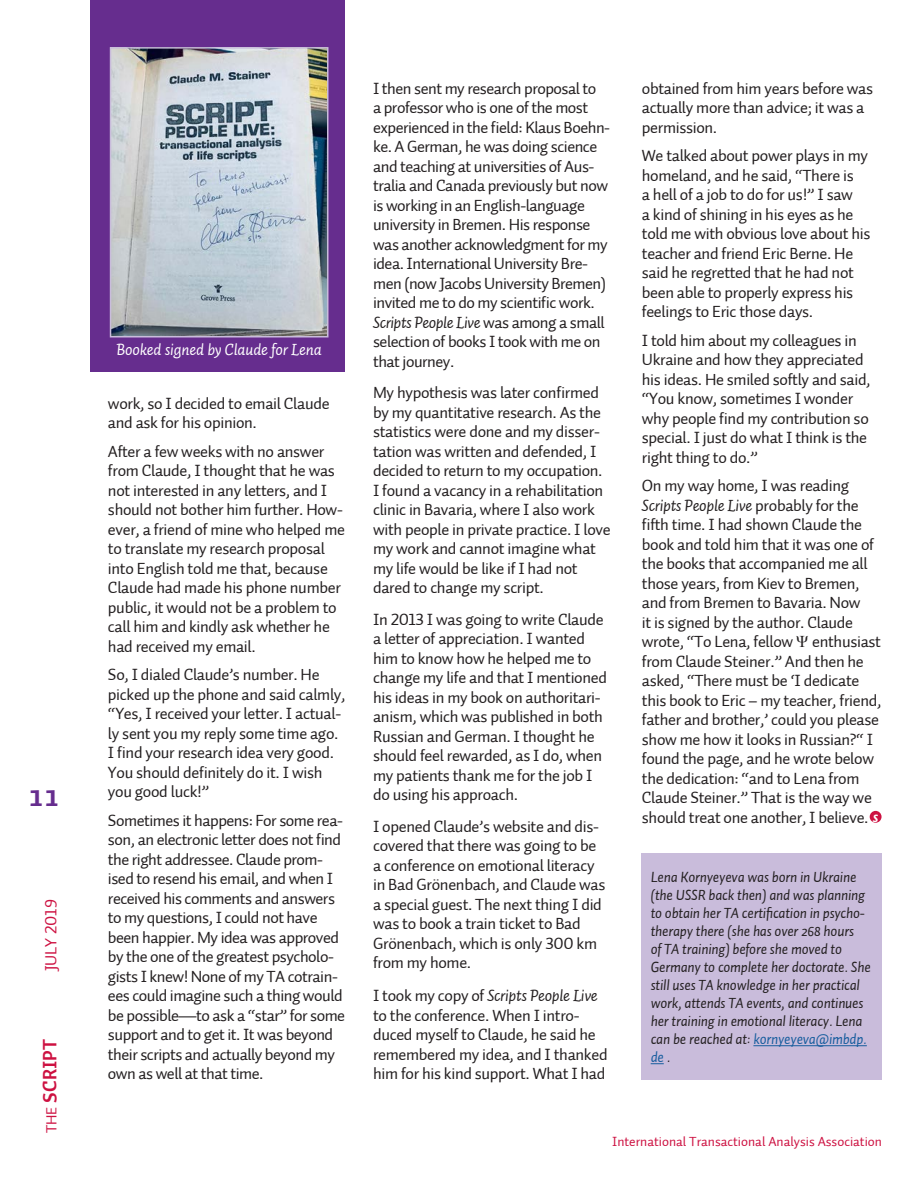
<style>
.page{position:relative;width:918px;height:1188px;background:#fff}
.page>*{position:absolute;margin:0;border:0;box-sizing:border-box;transform-origin:0 0}
.t1{font:30px "Auto 3 Bold Sm Cp";color:#662d8e}
.footer_date{font:700 19.5px "Auto 2";color:#cd1141}
.basic_body_text{font:16.5px/19.5px "Auto 2 Regular LF";letter-spacing:-.02em;color:#231f20}
.t2{font:16.5px "Auto 2 Italic LF";letter-spacing:-.015em;color:#fff}
.footer_date-2{font:16.5px "Auto 2 Regular LF";color:#cd1141}
.writer_bio{font:italic 15px/18px "Auto 1";letter-spacing:-.015em;color:#231f20}
.t3{font:13.5px "Auto 2 Regular LF";color:#cd1141}
.s1{font-family:"Auto 2 Regular LF";font-weight:400;font-size:15px}
.s2{font-family:"Auto 2 Italic LF"}
.s3{font-family:"Times New Roman"}
.s4{color:#175d9e}
</style>
<div class="page">
<div style="left:642px;top:853px;width:240px;height:227px;background:#c9bcdb"></div>
<hr style="left:753px;top:1045px;width:114px;height:1px;background:#175d9e">
<svg style="left:651px;top:1063px;width:13px;height:1px"></svg>
<div style="left:90px;top:0;width:255px;height:372px;background:#662d8e"></div>
<img style="left:113px;top:50px;width:212px;height:285px">
<div style="left:110px;top:47px;width:218px;height:291px;border:2px solid #c9bcdb"></div>
<svg style="left:870px;top:811px;width:12px;height:12px"></svg>
<svg style="left:873px;top:814px;width:5px;height:8px"></svg>
<h1 class="t1" style="left:28px;top:779px;width:33px">11</h1>
<p class="footer_date-2" style="left:41px;top:971px;width:74px;rotate:-90deg">JULY 2019</p>
<p class="footer_date" style="left:37px;top:1133px;width:96px;rotate:-90deg"><span class="s1">THE</span> SCRIPT</p>
<p class="t2" style="left:116px;top:338px;width:207px">Booked signed by Claude for Lena</p>
<p class="basic_body_text" style="left:108px;top:394px;width:223px">work, so I decided to email Claude and ask for his opinion.</p>
<p class="basic_body_text" style="left:108px;top:442px;width:239px">After a few weeks with no answer from Claude, I thought that he was not interested in any letters, and I should not bother him further. How&shy;ever, a friend of mine who helped me to translate my research proposal into English told me that, because<br>Claude had made his phone number public, it would not be a problem to call him and kindly ask whether he had received my email.</p>
<p class="basic_body_text" style="left:108px;top:665px;width:239px">So, I dialed Claude’s number. He picked up the phone and said calmly, “Yes, I received your letter. I actual&shy;ly sent you my reply some time ago.<br>I find your research idea very good.<br>You should definitely do it. I wish you good luck!”</p>
<p class="basic_body_text" style="left:108px;top:811px;width:239px">Sometimes it happens: For some rea&shy;son, an electronic letter does not find the right addressee. Claude prom&shy;ised to resend his email, and when I received his comments and answers to my questions, I could not have been happier. My idea was approved by the one of the greatest psycholo&shy;gists I knew! None of my TA cotrain&shy;ees could imagine such a thing would be possible—to ask a “star” for some support and to get it. It was beyond their scripts and actually beyond my own as well at that time.</p>
<p class="basic_body_text" style="left:373px;top:79px;width:238px">I then sent my research proposal to<br>a professor who is one of the most experienced in the field: Klaus Boehn&shy;ke. A German, he was doing science and teaching at universities of Aus&shy;tralia and Canada previously but now is working in an English-language university in Bremen. His response was another acknowledgment for my idea. International University Bre&shy;men (now Jacobs University Bremen) invited me to do my scientific work.<br><span class="s2">Scripts People Live</span> was among a small selection of books I took with me on that journey.</p>
<p class="basic_body_text" style="left:373px;top:383px;width:239px">My hypothesis was later confirmed by my quantitative research. As the statistics were done and my disser&shy;tation was written and defended, I decided to return to my occupation.<br>I found a vacancy in a rehabilitation clinic in Bavaria, where I also work with people in private practice. I love my work and cannot imagine what my life would be like if I had not dared to change my script.</p>
<p class="basic_body_text" style="left:373px;top:610px;width:235px">In 2013 I was going to write Claude a letter of appreciation. I wanted him to know how he helped me to change my life and that I mentioned his ideas in my book on authoritari&shy;anism, which was published in both<br>Russian and German. I thought he should feel rewarded, as I do, when my patients thank me for the job I do using his approach.</p>
<p class="basic_body_text" style="left:373px;top:817px;width:234px">I opened Claude’s website and dis&shy;covered that there was going to be a conference on emotional literacy in Bad Grönenbach, and Claude was a special guest. The next thing I did was to book a train ticket to Bad<br>Grönenbach, which is only 300 km from my home.</p>
<p class="basic_body_text" style="left:373px;top:986px;width:236px">I took my copy of <span class="s2">Scripts People Live </span>to the conference. When I intro&shy;duced myself to Claude, he said he remembered my idea, and I thanked him for his kind support. What I had</p>
<p class="basic_body_text" style="left:642px;top:79px;width:233px">obtained from him years before was actually more than advice; it was a permission.</p>
<p class="basic_body_text" style="left:642px;top:146px;width:230px">We talked about power plays in my homeland, and he said, “There is<br>a hell of a job to do for us!” I saw<br>a kind of shining in his eyes as he told me with obvious love about his teacher and friend Eric Berne. He said he regretted that he had not been able to properly express his feelings to Eric those days.</p>
<p class="basic_body_text" style="left:642px;top:331px;width:230px">I told him about my colleagues in<br>Ukraine and how they appreciated his ideas. He smiled softly and said, “You know, sometimes I wonder why people find my contribution so special. I just do what I think is the right thing to do.”</p>
<p class="basic_body_text" style="left:642px;top:476px;width:241px">On my way home, I was reading <span class="s2">Scripts People Live</span> probably for the fifth time. I had shown Claude the book and told him that it was one of the books that accompanied me all those years, from Kiev to Bremen, and from Bremen to Bavaria. Now<br>it is signed by the author. Claude wrote, “To Lena, fellow <span class="s3">Ψ</span> enthusiast from Claude Steiner.” And then he asked, “There must be ‘I dedicate this book to Eric – my teacher, friend, father and brother,’ could you please show me how it looks in Russian?“ I found the page, and he wrote below the dedication: “and to Lena from Claude Steiner.” That is the way we should treat one another, I believe.</p>
<p class="writer_bio" style="left:651px;top:868px;width:222px">Lena Kornyeyeva was born in Ukraine (the USSR back then) and was planning to obtain her TA certification in psycho&shy;therapy there (she has over 268 hours<br>of TA training) before she moved to Germany to complete her doctorate. She still uses TA knowledge in her practical work, attends TA events, and continues her training in emotional literacy. Lena can be reached at: <span class="s4">kornyeyeva@imbdp. de</span> .</p>
<p class="t3" style="left:612px;top:1133px;width:271px">International Transactional Analysis Association</p>
</div>
